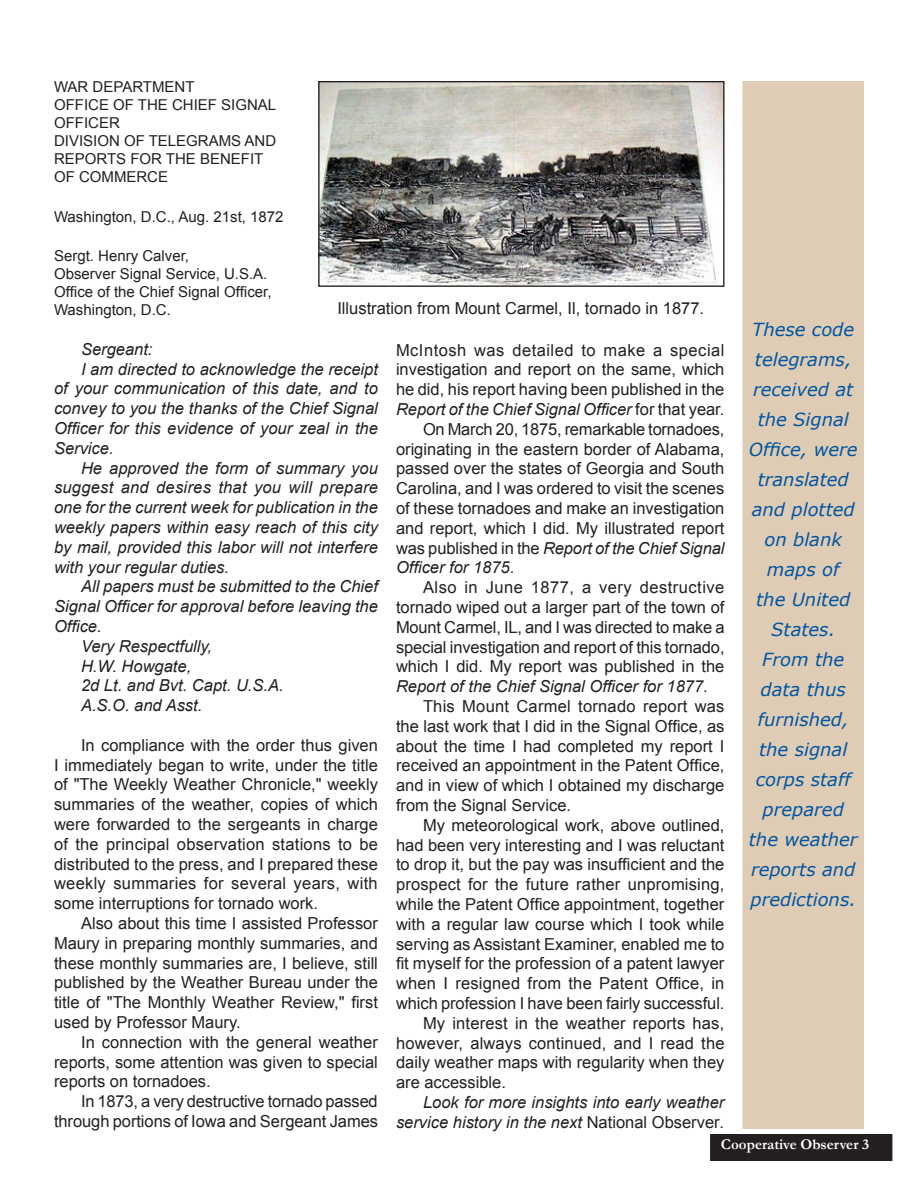
<style>
.page{position:relative;width:918px;height:1188px;background:#fff}
.page>*{position:absolute;margin:0;border:0;box-sizing:border-box;transform-origin:0 0}
.PullQuote{font:italic 18px/30px "Verdana";color:#0155a2;text-align:center}
.Body{font:16.5px/19.8px "Arial";color:#231f20;text-align:justify}
.Body-2{font:italic 16.5px/19.8px "Arial";color:#231f20;text-align:justify}
.cap1{font:16.5px "Arial";color:#231f20}
.By-line{font:15px/18px "Arial";color:#231f20}
.t1{font:700 15px "Garamond";color:#fff}
.s1{font-style:italic}
.s2{font-style:normal}
</style>
<div class="page">
<div style="left:711px;top:1135px;width:181px;height:25px;background:#231f20"></div>
<div style="left:710px;top:1134px;width:182px;height:27px;border:2px solid #231f20"></div>
<div style="left:743px;top:82px;width:120px;height:1046px;background:#dfccb5"></div>
<div style="left:742px;top:81px;width:122px;height:1048px;border:2px solid #dfccb5"></div>
<img style="left:320px;top:83px;width:402px;height:202px">
<div style="left:318px;top:81px;width:406px;height:206px;border:1px solid #231f20"></div>
<p class="By-line" style="left:54px;top:78px;width:224px">WAR DEPARTMENT<br>OFFICE OF THE CHIEF SIGNAL<br>OFFICER<br>DIVISION OF TELEGRAMS AND<br>REPORTS FOR THE BENEFIT<br>OF COMMERCE</p>
<p class="By-line" style="left:54px;top:207px;width:231px">Washington, D.C., Aug. 21st, 1872</p>
<p class="By-line" style="left:54px;top:247px;width:219px">Sergt. Henry Calver,<br>Observer Signal Service, U.S.A.<br>Office of the Chief Signal Officer,<br>Washington, D.C.</p>
<p class="Body-2" style="left:81px;top:339px;width:73px">Sergeant:</p>
<p class="Body-2" style="left:54px;top:359px;width:325px;text-indent:27px">I am directed to acknowledge the receipt of your communication of this date, and to convey to you the thanks of the Chief Signal Officer for this evidence of your zeal in the Service.</p>
<p class="Body-2" style="left:54px;top:458px;width:326px;text-indent:27px">He approved the form of summary you suggest and desires that you will prepare one for the current week for publication in the weekly papers within easy reach of this city by mail, provided this labor will not interfere with your regular duties.</p>
<p class="Body-2" style="left:54px;top:577px;width:325px;text-indent:27px">All papers must be submitted to the Chief Signal Officer for approval before leaving the Office.</p>
<p class="Body-2" style="left:81px;top:636px;width:133px">Very Respectfully,</p>
<p class="Body-2" style="left:81px;top:656px;width:112px">H.W. Howgate,</p>
<p class="Body-2" style="left:81px;top:676px;width:204px">2d Lt. and Bvt. Capt. U.S.A.</p>
<p class="Body-2" style="left:81px;top:696px;width:123px">A.S.O. and Asst.</p>
<p class="Body" style="left:54px;top:735px;width:326px;text-indent:27px">In compliance with the order thus given I immediately began to write, under the title of "The Weekly Weather Chronicle," weekly summaries of the weather, copies of which were forwarded to the sergeants in charge of the principal observation stations to be distributed to the press, and I prepared these weekly summaries for several years, with some interruptions for tornado work.</p>
<p class="Body" style="left:54px;top:913px;width:326px;text-indent:27px">Also about this time I assisted Professor Maury in preparing monthly summaries, and these monthly summaries are, I believe, still published by the Weather Bureau under the title of "The Monthly Weather Review," first used by Professor Maury.</p>
<p class="Body" style="left:54px;top:1032px;width:325px;text-indent:27px">In connection with the general weather reports, some attention was given to special reports on tornadoes.</p>
<p class="Body" style="left:54px;top:1092px;width:326px;text-align:right">In 1873, a very destructive tornado passed through portions of Iowa and Sergeant James</p>
<p class="cap1" style="left:337px;top:297px;width:368px">Illustration from Mount Carmel, Il, tornado in 1877.</p>
<p class="Body" style="left:396px;top:340px;width:330px">McIntosh was detailed to make a special investigation and report on the same, which he did, his report having been published in the <span class="s1">Report of the Chief Signal Officer</span> for that year.</p>
<p class="Body" style="left:396px;top:419px;width:330px;text-indent:27px">On March 20, 1875, remarkable tornadoes, originating in the eastern border of Alabama, passed over the states of Georgia and South Carolina, and I was ordered to visit the scenes of these tornadoes and make an investigation and report, which I did. My illustrated report was published in the <span class="s1">Report of the Chief Signal Officer for 1875</span>.</p>
<p class="Body" style="left:396px;top:578px;width:330px;text-indent:27px">Also in June 1877, a very destructive tornado wiped out a larger part of the town of Mount Carmel, IL, and I was directed to make a special investigation and report of this tornado, which I did. My report was published in the <span class="s1">Report of the Chief Signal Officer for 1877</span>.</p>
<p class="Body" style="left:396px;top:696px;width:330px;text-indent:27px">This Mount Carmel tornado report was the last work that I did in the Signal Office, as about the time I had completed my report I received an appointment in the Patent Office, and in view of which I obtained my discharge from the Signal Service.</p>
<p class="Body" style="left:396px;top:815px;width:330px;text-indent:27px">My meteorological work, above outlined, had been very interesting and I was reluctant to drop it, but the pay was insufficient and the prospect for the future rather unpromising, while the Patent Office appointment, together with a regular law course which I took while serving as Assistant Examiner, enabled me to fit myself for the profession of a patent lawyer when I resigned from the Patent Office, in which profession I have been fairly successful.</p>
<p class="Body" style="left:396px;top:1013px;width:330px;text-indent:27px">My interest in the weather reports has, however, always continued, and I read the daily weather maps with regularity when they are accessible.</p>
<p class="Body-2" style="left:396px;top:1093px;width:330px;text-align:right">Look for more insights into early weather service history in the next <span class="s2">National Observer</span>.</p>
<p class="PullQuote" style="left:749px;top:315px;width:110px">These code telegrams, received at the Signal<br>Office, were translated and plotted on blank maps of<br>the United<br>States.<br>From the data thus furnished, the signal corps staff prepared the weather reports and predictions.</p>
<p class="t1" style="left:721px;top:1134px;width:150px">Cooperative Observer 3</p>
</div>
